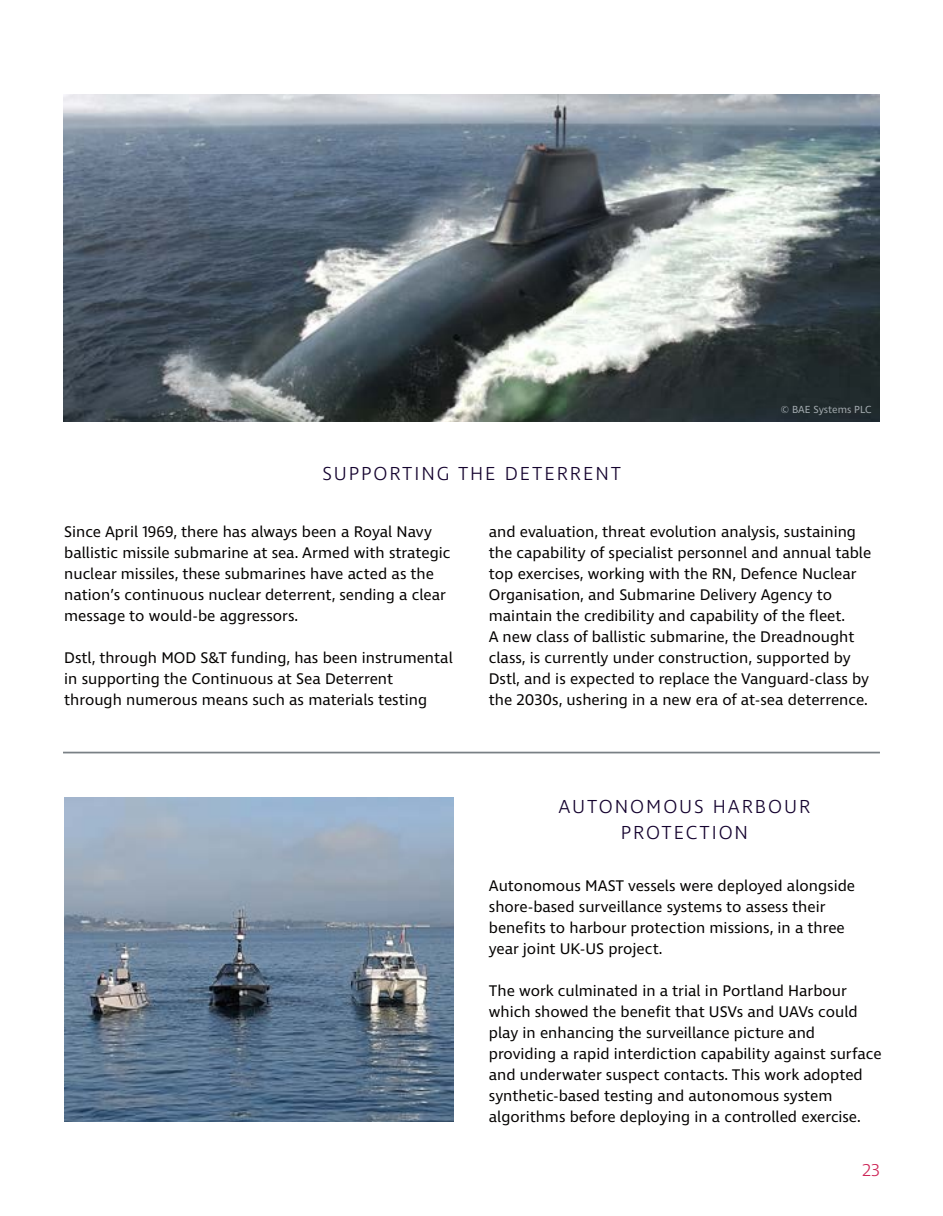
<style>
.page{position:relative;width:943px;height:1216px;background:#fff}
.page>*{position:absolute;margin:0;border:0;box-sizing:border-box;transform-origin:0 0}
.t1{font:300 19.25px/26.2px "Ingradual";letter-spacing:.1em;color:#14022e;text-align:center}
.t2{font:300 17.5px "Ingradual";color:#cd2456}
.t3{font:15.75px/21px "Ingradual";color:#040200}
.t4{font:10.5px "Ingradual";color:#a2aaaf}
</style>
<div class="page">
<img style="left:64px;top:797px;width:390px;height:324px">
<img style="left:63px;top:94px;width:817px;height:327px">
<hr style="left:63px;top:751px;width:817px;height:2px;background:#798085">
<p class="t1" style="left:322px;top:460px;width:300px">SUPPORTING THE DETERRENT</p>
<p class="t4" style="left:781px;top:402px;width:92px">© BAE Systems PLC</p>
<p class="t3" style="left:64px;top:520px;width:388px">Since April 1969, there has always been a Royal Navy ballistic missile submarine at sea. Armed with strategic nuclear missiles, these submarines have acted as the nation’s continuous nuclear deterrent, sending a clear message to would-be aggressors.</p>
<p class="t3" style="left:64px;top:646px;width:390px">Dstl, through MOD S&amp;T funding, has been instrumental in supporting the Continuous at Sea Deterrent through numerous means such as materials testing</p>
<p class="t3" style="left:489px;top:520px;width:384px">and evaluation, threat evolution analysis, sustaining the capability of specialist personnel and annual table top exercises, working with the RN, Defence Nuclear Organisation, and Submarine Delivery Agency to maintain the credibility and capability of the fleet.<br>A new class of ballistic submarine, the Dreadnought class, is currently under construction, supported by Dstl, and is expected to replace the Vanguard-class by the 2030s, ushering in a new era of at-sea deterrence.</p>
<p class="t1" style="left:558px;top:792px;width:253px">AUTONOMOUS HARBOUR<br>PROTECTION</p>
<p class="t3" style="left:489px;top:873px;width:368px">Autonomous MAST vessels were deployed alongside shore-based surveillance systems to assess their benefits to harbour protection missions, in a three year joint UK-US project.</p>
<p class="t3" style="left:489px;top:978px;width:394px">The work culminated in a trial in Portland Harbour which showed the benefit that USVs and UAVs could play in enhancing the surveillance picture and providing a rapid interdiction capability against surface and underwater suspect contacts. This work adopted synthetic-based testing and autonomous system algorithms before deploying in a controlled exercise.</p>
<p class="t2" style="left:862px;top:1157px;width:19px">23</p>
</div>
